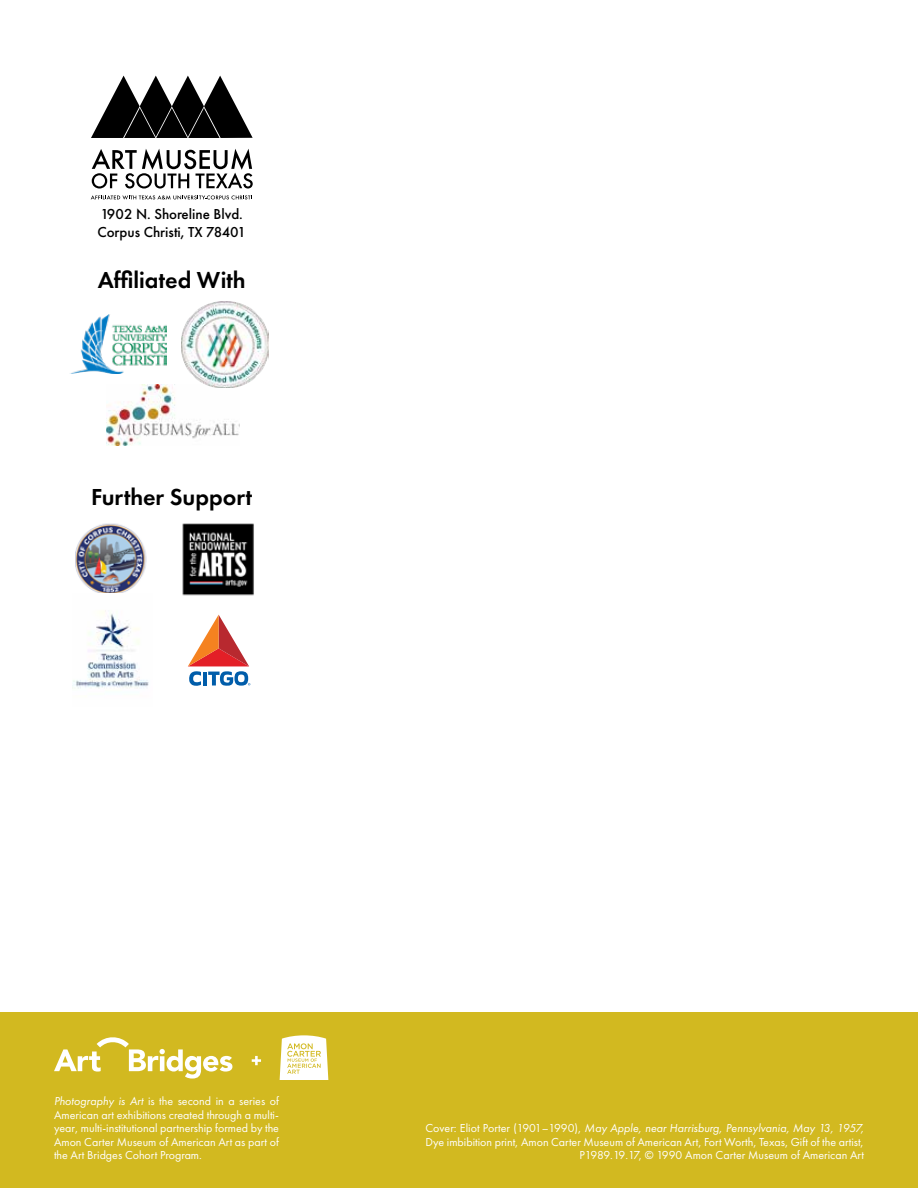
<style>
.page{position:relative;width:918px;height:1188px;background:#fff}
.page>*{position:absolute;margin:0;border:0;box-sizing:border-box;transform-origin:0 0}
.t1{font:600 24px "Futura PT";color:#000}
.t2{font:500 15px/18px "Futura PT";color:#000}
.t3{font:12px/13.5px "Futura PT";color:#fff;text-align:right}
.s1{font-style:italic}
</style>
<div class="page">
<div style="left:0;top:1012px;width:918px;height:176px;background:#d2b920"></div>
<img style="left:76px;top:523px;width:178px;height:92px">
<img style="left:72px;top:594px;width:81px;height:95px">
<svg style="left:188px;top:615px;width:62px;height:71px"></svg>
<img style="left:70px;top:314px;width:96px;height:60px">
<img style="left:106px;top:385px;width:133px;height:61px">
<img style="left:182px;top:301px;width:86px;height:86px">
<svg style="left:91px;top:195px;width:161px;height:5px"></svg>
<svg style="left:92px;top:149px;width:161px;height:40px"></svg>
<svg style="left:91px;top:76px;width:162px;height:62px"></svg>
<svg style="left:252px;top:1056px;width:9px;height:9px"></svg>
<svg style="left:54px;top:1037px;width:178px;height:42px"></svg>
<svg style="left:280px;top:1035px;width:48px;height:45px;background:#f6f2d6"></svg>
<p class="t2" style="left:97px;top:205px;width:150px">1902 N. Shoreline Blvd.<br>Corpus Christi, TX 78401</p>
<h1 class="t1" style="left:98px;top:265px;width:149px">Affiliated With</h1>
<h1 class="t1" style="left:91px;top:482px;width:163px">Further Support</h1>
<p class="t3" style="left:54px;top:1095px;width:227px;text-align:justify"><span class="s1">Photography is Art</span> is the second in a series of American art exhibitions created through a multi&shy;year, multi-institutional partnership formed by the Amon Carter Museum of American Art as part of the Art Bridges Cohort Program.</p>
<p class="t3" style="left:426px;top:1122px;width:440px">Cover: Eliot Porter (1901–1990), <span class="s1">May Apple, near Harrisburg, Pennsylvania, May 13, 1957,<br></span>Dye imbibition print, Amon Carter Museum of American Art, Fort Worth, Texas, Gift of the artist,<br>P1989.19.17, © 1990 Amon Carter Museum of American Art</p>
</div>
